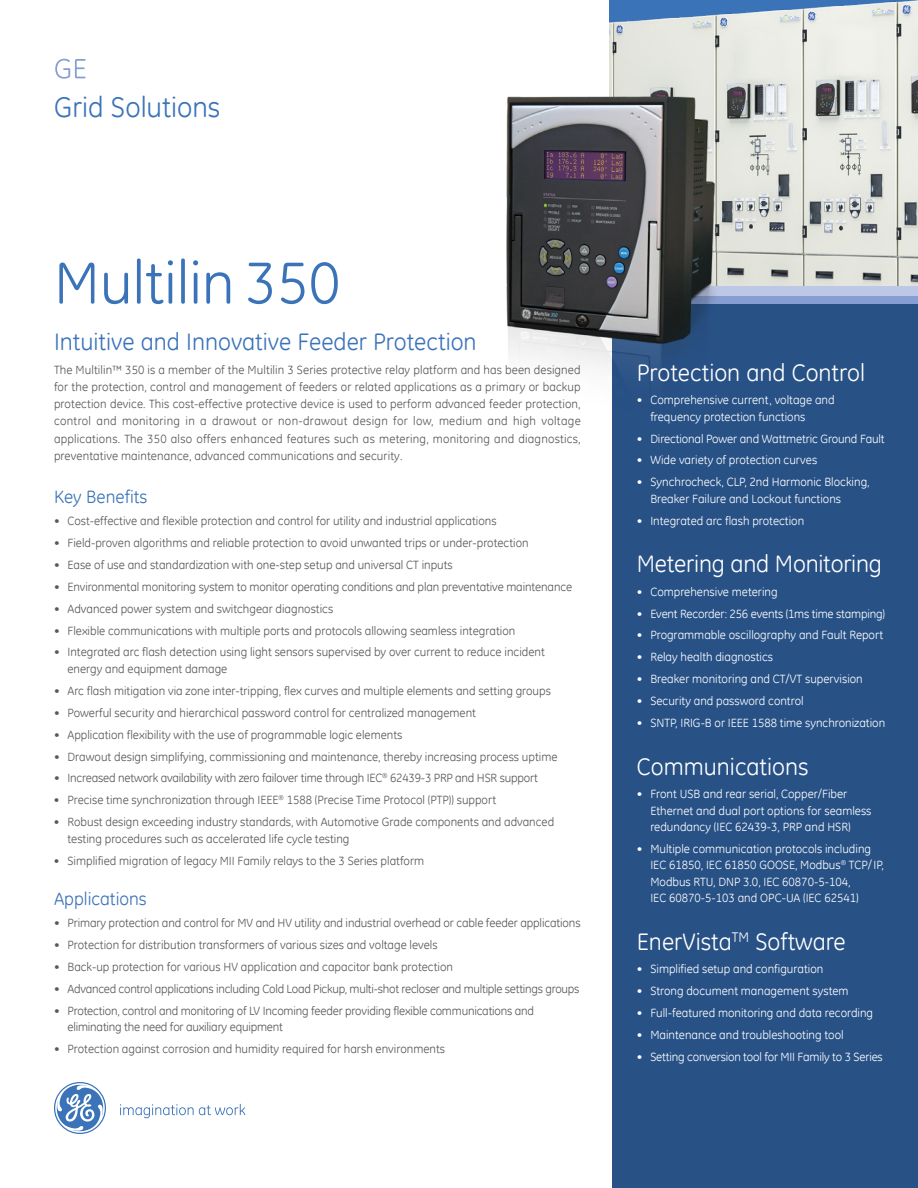
<style>
.page{position:relative;width:918px;height:1188px;background:#fff}
.page>*{position:absolute;margin:0;border:0;box-sizing:border-box;transform-origin:0 0}
.t1{font:60px "GE Inspira";color:#3b73b9}
.t2{font:28.5px "GE Inspira";color:#3b73b9}
.t3{font:24px "GE Inspira";color:#fff}
.t4{font:24px "GE Inspira";color:#3b73b9}
.t5{font:18px "GE Inspira";color:#3b73b9}
.t6{font:12px/17.2px "GE Inspira";color:#58595b}
.t7{font:12px/16.5px "GE Inspira";color:#fff}
.t8{font:12px "GE Inspira";letter-spacing:-.02em;color:#58595b}
</style>
<div class="page">
<div style="left:612px;top:296px;width:306px;height:892px;background:#285186"></div>
<div style="left:612px;top:294px;width:306px;height:10px;background:#869ed1"></div>
<div style="left:612px;top:286px;width:306px;height:10px;background:#bdc8e7"></div>
<svg style="left:120px;top:1104px;width:125px;height:14px"></svg>
<svg style="left:54px;top:1082px;width:52px;height:52px"></svg>
<svg style="left:55px;top:59px;width:31px;height:20px"></svg>
<img style="left:609px;top:0;width:309px;height:285px">
<img style="left:506px;top:80px;width:224px;height:290px">
<h2 class="t2" style="left:54px;top:89px;width:168px">Grid Solutions</h2>
<h1 class="t1" style="left:54px;top:244px;width:288px">Multilin 350</h1>
<h3 class="t4" style="left:54px;top:326px;width:424px">Intuitive and Innovative Feeder Protection</h3>
<p class="t6" style="left:54px;top:361px;width:528px;text-align:justify">The Multilin™ 350 is a member of the Multilin 3 Series protective relay platform and has been designed for the protection, control and management of feeders or related applications as a primary or backup protection device. This cost-effective protective device is used to perform advanced feeder protection, control and monitoring in a drawout or non-drawout design for low, medium and high voltage applications. The 350 also offers enhanced features such as metering, monitoring and diagnostics, preventative maintenance, advanced communications and security.</p>
<h3 class="t5" style="left:54px;top:485px;width:95px">Key Benefits</h3>
<p class="t6" style="left:54px;top:512px;width:444px">• Cost-effective and flexible protection and control for utility and industrial applications</p>
<p class="t6" style="left:54px;top:534px;width:476px">• Field-proven algorithms and reliable protection to avoid unwanted trips or under-protection</p>
<p class="t6" style="left:54px;top:556px;width:400px">• Ease of use and standardization with one-step setup and universal CT inputs</p>
<p class="t6" style="left:54px;top:578px;width:520px">• Environmental monitoring system to monitor operating conditions and plan preventative maintenance</p>
<p class="t6" style="left:54px;top:600px;width:281px">• Advanced power system and switchgear diagnostics</p>
<p class="t6" style="left:54px;top:621px;width:463px">• Flexible communications with multiple ports and protocols allowing seamless integration</p>
<p class="t6" style="left:68px;top:644px;width:479px;line-height:16.5px;text-indent:-14px">• Integrated arc flash detection using light sensors supervised by over current to reduce incident energy and equipment damage</p>
<p class="t6" style="left:54px;top:682px;width:498px">• Arc flash mitigation via zone inter-tripping, flex curves and multiple elements and setting groups</p>
<p class="t6" style="left:54px;top:704px;width:424px">• Powerful security and hierarchical password control for centralized management</p>
<p class="t6" style="left:54px;top:726px;width:350px">• Application flexibility with the use of programmable logic elements</p>
<p class="t6" style="left:54px;top:747px;width:505px">• Drawout design simplifying, commissioning and maintenance, thereby increasing process uptime</p>
<p class="t6" style="left:54px;top:769px;width:486px">• Increased network availability with zero failover time through IEC<sup>®</sup> 62439-3 PRP and HSR support</p>
<p class="t6" style="left:54px;top:791px;width:444px">• Precise time synchronization through IEEE<sup>®</sup> 1588 (Precise Time Protocol (PTP)) support</p>
<p class="t6" style="left:67px;top:814px;width:488px;line-height:16.5px;text-indent:-14px">• Robust design exceeding industry standards, with Automotive Grade components and advanced testing procedures such as accelerated life cycle testing</p>
<p class="t6" style="left:54px;top:852px;width:372px">• Simplified migration of legacy MII Family relays to the 3 Series platform</p>
<h3 class="t5" style="left:54px;top:887px;width:94px">Applications</h3>
<p class="t6" style="left:54px;top:914px;width:528px">• Primary protection and control for MV and HV utility and industrial overhead or cable feeder applications</p>
<p class="t6" style="left:54px;top:936px;width:385px">• Protection for distribution transformers of various sizes and voltage levels</p>
<p class="t6" style="left:54px;top:958px;width:400px">• Back-up protection for various HV application and capacitor bank protection</p>
<p class="t8" style="left:54px;top:981px;width:527px">• Advanced control applications including Cold Load Pickup, multi-shot recloser and multiple settings groups</p>
<p class="t6" style="left:68px;top:1002px;width:468px;line-height:16.5px;text-indent:-14px">• Protection, control and monitoring of LV Incoming feeder providing flexible communications and eliminating the need for auxiliary equipment</p>
<p class="t6" style="left:54px;top:1040px;width:393px">• Protection against corrosion and humidity required for harsh environments</p>
<h3 class="t3" style="left:637px;top:357px;width:230px">Protection and Control</h3>
<p class="t7" style="left:650px;top:391px;width:186px;text-indent:-14px">• Comprehensive current, voltage and frequency protection functions</p>
<p class="t7" style="left:637px;top:430px;width:249px">• Directional Power and Wattmetric Ground Fault</p>
<p class="t7" style="left:637px;top:452px;width:182px">• Wide variety of protection curves</p>
<p class="t7" style="left:650px;top:474px;width:221px;text-indent:-14px">• Synchrocheck, CLP, 2nd Harmonic Blocking,<br>Breaker Failure and Lockout functions</p>
<p class="t7" style="left:637px;top:512px;width:169px">• Integrated arc flash protection</p>
<h3 class="t3" style="left:637px;top:549px;width:247px">Metering and Monitoring</h3>
<p class="t7" style="left:637px;top:583px;width:142px">• Comprehensive metering</p>
<p class="t7" style="left:637px;top:605px;width:250px">• Event Recorder: 256 events (1ms time stamping)</p>
<p class="t7" style="left:637px;top:627px;width:248px">• Programmable oscillography and Fault Report</p>
<p class="t7" style="left:637px;top:649px;width:138px">• Relay health diagnostics</p>
<p class="t7" style="left:637px;top:671px;width:227px">• Breaker monitoring and CT/VT supervision</p>
<p class="t7" style="left:637px;top:693px;width:168px">• Security and password control</p>
<p class="t7" style="left:637px;top:714px;width:250px">• SNTP, IRIG-B or IEEE 1588 time synchronization</p>
<h3 class="t3" style="left:637px;top:751px;width:173px">Communications</h3>
<p class="t7" style="left:650px;top:785px;width:223px;text-indent:-14px">• Front USB and rear serial, Copper/Fiber<br>Ethernet and dual port options for seamless redundancy (IEC 62439-3, PRP and HSR)</p>
<p class="t7" style="left:650px;top:840px;width:235px;text-indent:-14px">• Multiple communication protocols including IEC 61850, IEC 61850 GOOSE, Modbus<sup>®</sup> TCP/IP, Modbus RTU, DNP 3.0, IEC 60870-5-104,<br>IEC 60870-5-103 and OPC-UA (IEC 62541)</p>
<h3 class="t3" style="left:637px;top:926px;width:210px">EnerVista<sup>TM</sup> Software</h3>
<p class="t7" style="left:637px;top:961px;width:188px">• Simplified setup and configuration</p>
<p class="t7" style="left:637px;top:983px;width:213px">• Strong document management system</p>
<p class="t7" style="left:637px;top:1005px;width:238px">• Full-featured monitoring and data recording</p>
<p class="t7" style="left:637px;top:1026px;width:208px">• Maintenance and troubleshooting tool</p>
<p class="t7" style="left:637px;top:1048px;width:247px">• Setting conversion tool for MII Family to 3 Series</p>
</div>
